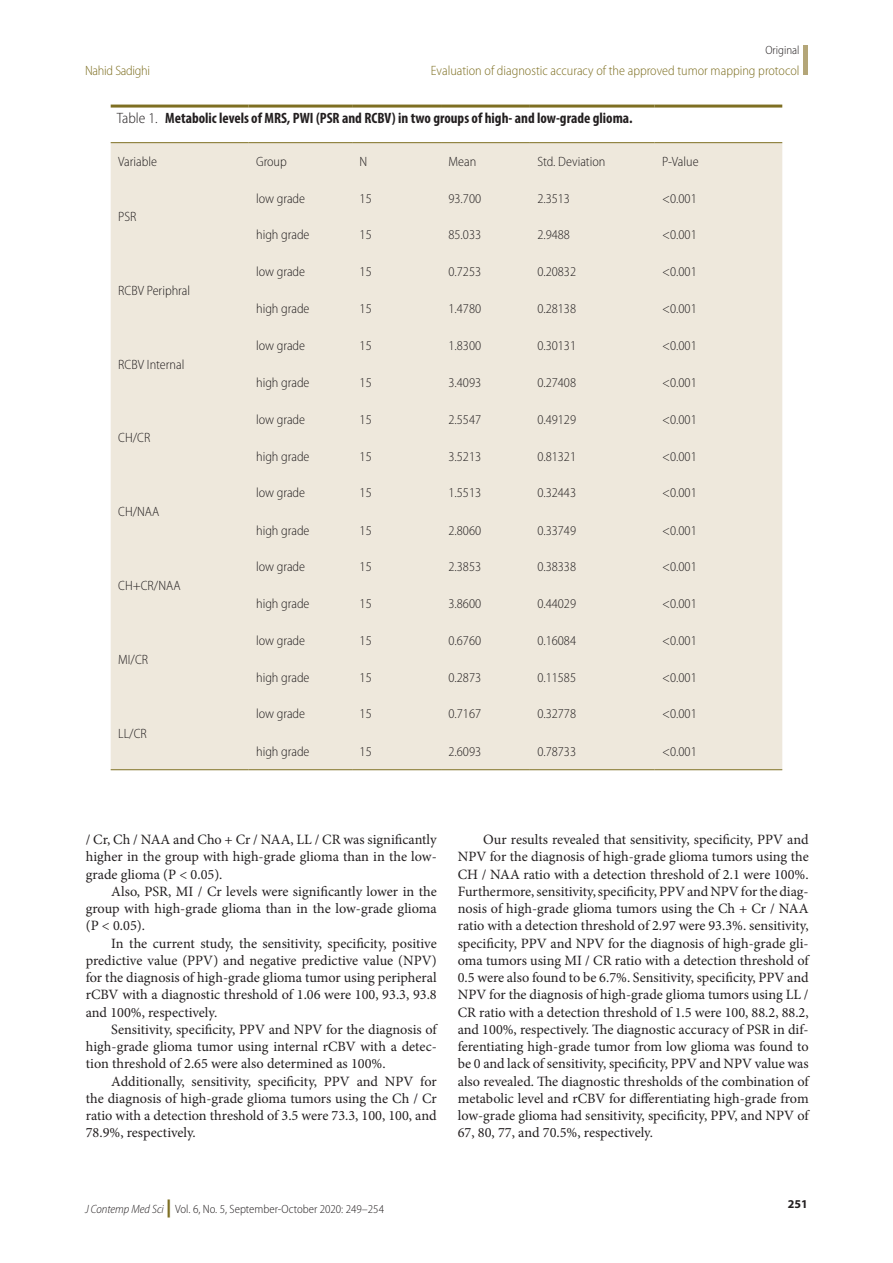
<style>
.page{position:relative;width:893px;height:1263px;background:#fff}
.page>*{position:absolute;margin:0;border:0;box-sizing:border-box;transform-origin:0 0}
.TT{font:700 condensed 15px "Myriad Pro";color:#231f20}
.Para{font:14.25px/17.2px "Minion Pro";color:#231f20;text-align:justify}
.TB{font:300 semi-condensed 13.5px "Myriad Pro";color:#231f20}
.t1{font:300 semi-condensed 13.5px "Myriad Pro";color:#7e6f22}
.t2{font:300 semi-condensed 13.5px "Myriad Pro";letter-spacing:-.02em;color:#7e6f22}
.t3{font:300 semi-condensed 12px "Myriad Pro";color:#231f20}
.t4{font:700 12px "Myriad Pro";color:#231f20}
.s1{font-weight:300;font-stretch:semi-condensed}
.s2{font-style:italic}
.s3{font-weight:900;font-stretch:normal;font-size:18px;color:#7e6f22}
</style>
<div class="page">
<div style="left:803px;top:45px;width:5px;height:30px;background:#b4a678"></div>
<div style="left:111px;top:143px;width:671px;height:626px;background:#eee8dc"></div>
<hr style="left:111px;top:105px;width:138px;height:3px;background:#7e6f22">
<hr style="left:249px;top:105px;width:103px;height:3px;background:#7e6f22">
<hr style="left:352px;top:105px;width:89px;height:3px;background:#7e6f22">
<hr style="left:441px;top:105px;width:89px;height:3px;background:#7e6f22">
<hr style="left:530px;top:105px;width:125px;height:3px;background:#7e6f22">
<hr style="left:655px;top:105px;width:127px;height:3px;background:#7e6f22">
<hr style="left:111px;top:142px;width:138px;height:1px;background:#7e6f22">
<hr style="left:249px;top:142px;width:103px;height:1px;background:#7e6f22">
<hr style="left:352px;top:142px;width:89px;height:1px;background:#7e6f22">
<hr style="left:441px;top:142px;width:89px;height:1px;background:#7e6f22">
<hr style="left:530px;top:142px;width:125px;height:1px;background:#7e6f22">
<hr style="left:655px;top:142px;width:127px;height:1px;background:#7e6f22">
<hr style="left:249px;top:769px;width:103px;height:1px;background:#7e6f22">
<hr style="left:352px;top:769px;width:89px;height:1px;background:#7e6f22">
<hr style="left:441px;top:769px;width:89px;height:1px;background:#7e6f22">
<hr style="left:530px;top:769px;width:125px;height:1px;background:#7e6f22">
<hr style="left:111px;top:769px;width:138px;height:1px;background:#7e6f22">
<hr style="left:655px;top:769px;width:127px;height:1px;background:#7e6f22">
<p class="t3" style="left:765px;top:43px;width:36px">Original</p>
<p class="t2" style="left:85px;top:62px;width:67px">Nahid Sadighi</p>
<p class="t1" style="left:431px;top:62px;width:370px">Evaluation of diagnostic accuracy of the approved tumor mapping protocol</p>
<p class="TT" style="left:117px;top:109px;width:517px"><span class="s1">Table 1.</span> Metabolic levels of MRS, PWI (PSR and RCBV) in two groups of high- and low-grade glioma.</p>
<p class="TB" style="left:118px;top:154px;width:40px">Variable</p>
<p class="TB" style="left:256px;top:154px;width:32px">Group</p>
<p class="TB" style="left:360px;top:154px;width:9px">N</p>
<p class="TB" style="left:448px;top:154px;width:29px">Mean</p>
<p class="TB" style="left:537px;top:154px;width:69px">Std. Deviation</p>
<p class="TB" style="left:662px;top:154px;width:38px">P-Value</p>
<p class="TB" style="left:118px;top:209px;width:20px">PSR</p>
<p class="TB" style="left:118px;top:283px;width:74px">RCBV Periphral</p>
<p class="TB" style="left:118px;top:357px;width:68px">RCBV Internal</p>
<p class="TB" style="left:118px;top:430px;width:34px">CH/CR</p>
<p class="TB" style="left:118px;top:504px;width:43px">CH/NAA</p>
<p class="TB" style="left:118px;top:578px;width:64px">CH+CR/NAA</p>
<p class="TB" style="left:118px;top:651px;width:31px">MI/CR</p>
<p class="TB" style="left:118px;top:725px;width:30px">LL/CR</p>
<p class="TB" style="left:256px;top:190px;width:51px">low grade</p>
<p class="TB" style="left:360px;top:190px;width:14px">15</p>
<p class="TB" style="left:448px;top:190px;width:34px">93.700</p>
<p class="TB" style="left:537px;top:190px;width:34px">2.3513</p>
<p class="TB" style="left:662px;top:190px;width:36px">&lt;0.001</p>
<p class="TB" style="left:256px;top:227px;width:55px">high grade</p>
<p class="TB" style="left:360px;top:227px;width:14px">15</p>
<p class="TB" style="left:448px;top:227px;width:34px">85.033</p>
<p class="TB" style="left:537px;top:227px;width:34px">2.9488</p>
<p class="TB" style="left:662px;top:227px;width:36px">&lt;0.001</p>
<p class="TB" style="left:256px;top:263px;width:51px">low grade</p>
<p class="TB" style="left:360px;top:263px;width:14px">15</p>
<p class="TB" style="left:448px;top:263px;width:34px">0.7253</p>
<p class="TB" style="left:537px;top:263px;width:40px">0.20832</p>
<p class="TB" style="left:662px;top:263px;width:36px">&lt;0.001</p>
<p class="TB" style="left:256px;top:301px;width:55px">high grade</p>
<p class="TB" style="left:360px;top:301px;width:14px">15</p>
<p class="TB" style="left:448px;top:301px;width:34px">1.4780</p>
<p class="TB" style="left:537px;top:301px;width:40px">0.28138</p>
<p class="TB" style="left:662px;top:301px;width:36px">&lt;0.001</p>
<p class="TB" style="left:256px;top:337px;width:51px">low grade</p>
<p class="TB" style="left:360px;top:337px;width:14px">15</p>
<p class="TB" style="left:448px;top:337px;width:34px">1.8300</p>
<p class="TB" style="left:537px;top:337px;width:40px">0.30131</p>
<p class="TB" style="left:662px;top:337px;width:36px">&lt;0.001</p>
<p class="TB" style="left:256px;top:374px;width:55px">high grade</p>
<p class="TB" style="left:360px;top:374px;width:14px">15</p>
<p class="TB" style="left:448px;top:374px;width:34px">3.4093</p>
<p class="TB" style="left:537px;top:374px;width:40px">0.27408</p>
<p class="TB" style="left:662px;top:374px;width:36px">&lt;0.001</p>
<p class="TB" style="left:256px;top:411px;width:51px">low grade</p>
<p class="TB" style="left:360px;top:411px;width:14px">15</p>
<p class="TB" style="left:448px;top:411px;width:34px">2.5547</p>
<p class="TB" style="left:537px;top:411px;width:40px">0.49129</p>
<p class="TB" style="left:662px;top:411px;width:36px">&lt;0.001</p>
<p class="TB" style="left:256px;top:448px;width:55px">high grade</p>
<p class="TB" style="left:360px;top:448px;width:14px">15</p>
<p class="TB" style="left:448px;top:448px;width:34px">3.5213</p>
<p class="TB" style="left:537px;top:448px;width:40px">0.81321</p>
<p class="TB" style="left:662px;top:448px;width:36px">&lt;0.001</p>
<p class="TB" style="left:256px;top:485px;width:51px">low grade</p>
<p class="TB" style="left:360px;top:485px;width:14px">15</p>
<p class="TB" style="left:448px;top:485px;width:34px">1.5513</p>
<p class="TB" style="left:537px;top:485px;width:40px">0.32443</p>
<p class="TB" style="left:662px;top:485px;width:36px">&lt;0.001</p>
<p class="TB" style="left:256px;top:522px;width:55px">high grade</p>
<p class="TB" style="left:360px;top:522px;width:14px">15</p>
<p class="TB" style="left:448px;top:522px;width:34px">2.8060</p>
<p class="TB" style="left:537px;top:522px;width:40px">0.33749</p>
<p class="TB" style="left:662px;top:522px;width:36px">&lt;0.001</p>
<p class="TB" style="left:256px;top:559px;width:51px">low grade</p>
<p class="TB" style="left:360px;top:559px;width:14px">15</p>
<p class="TB" style="left:448px;top:559px;width:34px">2.3853</p>
<p class="TB" style="left:537px;top:559px;width:40px">0.38338</p>
<p class="TB" style="left:662px;top:559px;width:36px">&lt;0.001</p>
<p class="TB" style="left:256px;top:595px;width:55px">high grade</p>
<p class="TB" style="left:360px;top:595px;width:14px">15</p>
<p class="TB" style="left:448px;top:595px;width:34px">3.8600</p>
<p class="TB" style="left:537px;top:595px;width:40px">0.44029</p>
<p class="TB" style="left:662px;top:595px;width:36px">&lt;0.001</p>
<p class="TB" style="left:256px;top:633px;width:51px">low grade</p>
<p class="TB" style="left:360px;top:633px;width:14px">15</p>
<p class="TB" style="left:448px;top:633px;width:34px">0.6760</p>
<p class="TB" style="left:537px;top:633px;width:40px">0.16084</p>
<p class="TB" style="left:662px;top:633px;width:36px">&lt;0.001</p>
<p class="TB" style="left:256px;top:669px;width:55px">high grade</p>
<p class="TB" style="left:360px;top:669px;width:14px">15</p>
<p class="TB" style="left:448px;top:669px;width:34px">0.2873</p>
<p class="TB" style="left:537px;top:669px;width:40px">0.11585</p>
<p class="TB" style="left:662px;top:669px;width:36px">&lt;0.001</p>
<p class="TB" style="left:256px;top:706px;width:51px">low grade</p>
<p class="TB" style="left:360px;top:706px;width:14px">15</p>
<p class="TB" style="left:448px;top:706px;width:34px">0.7167</p>
<p class="TB" style="left:537px;top:706px;width:40px">0.32778</p>
<p class="TB" style="left:662px;top:706px;width:36px">&lt;0.001</p>
<p class="TB" style="left:256px;top:743px;width:55px">high grade</p>
<p class="TB" style="left:360px;top:743px;width:14px">15</p>
<p class="TB" style="left:448px;top:743px;width:34px">2.6093</p>
<p class="TB" style="left:537px;top:743px;width:40px">0.78733</p>
<p class="TB" style="left:662px;top:743px;width:36px">&lt;0.001</p>
<p class="Para" style="left:86px;top:831px;width:352px">/ Cr, Ch / NAA and Cho + Cr / NAA, LL / CR was significantly higher in the group with high-grade glioma than in the low&shy;grade glioma (P &lt; 0.05).</p>
<p class="Para" style="left:86px;top:883px;width:352px;text-indent:26px">Also, PSR, MI / Cr levels were significantly lower in the group with high-grade glioma than in the low-grade glioma (P &lt; 0.05).</p>
<p class="Para" style="left:86px;top:934px;width:352px;text-indent:26px">In the current study, the sensitivity, specificity, positive predictive value (PPV) and negative predictive value (NPV) for the diagnosis of high-grade glioma tumor using peripheral rCBV with a diagnostic threshold of 1.06 were 100, 93.3, 93.8 and 100%, respectively.</p>
<p class="Para" style="left:86px;top:1021px;width:352px;text-indent:26px">Sensitivity, specificity, PPV and NPV for the diagnosis of high-grade glioma tumor using internal rCBV with a detec&shy;tion threshold of 2.65 were also determined as 100%.</p>
<p class="Para" style="left:86px;top:1072px;width:352px;text-indent:26px">Additionally, sensitivity, specificity, PPV and NPV for the diagnosis of high-grade glioma tumors using the Ch / Cr ratio with a detection threshold of 3.5 were 73.3, 100, 100, and 78.9%, respectively.</p>
<p class="Para" style="left:458px;top:831px;width:352px;text-indent:26px">Our results revealed that sensitivity, specificity, PPV and NPV for the diagnosis of high-grade glioma tumors using the CH / NAA ratio with a detection threshold of 2.1 were 100%.<br>Furthermore, sensitivity, specificity, PPV and NPV for the diag&shy;nosis of high-grade glioma tumors using the Ch + Cr / NAA ratio with a detection threshold of 2.97 were 93.3%. sensitivity, specificity, PPV and NPV for the diagnosis of high-grade gli&shy;oma tumors using MI / CR ratio with a detection threshold of 0.5 were also found to be 6.7%. Sensitivity, specificity, PPV and NPV for the diagnosis of high-grade glioma tumors using LL / CR ratio with a detection threshold of 1.5 were 100, 88.2, 88.2, and 100%, respectively. The diagnostic accuracy of PSR in dif&shy;ferentiating high-grade tumor from low glioma was found to be 0 and lack of sensitivity, specificity, PPV and NPV value was also revealed. The diagnostic thresholds of the combination of metabolic level and rCBV for differentiating high-grade from low-grade glioma had sensitivity, specificity, PPV, and NPV of 67, 80, 77, and 70.5%, respectively.</p>
<p class="t3" style="left:85px;top:1202px;width:301px"><span class="s2">J Contemp Med Sci</span> <span class="s3">|</span> Vol. 6, No. 5, September-October 2020: 249–254</p>
<p class="t4" style="left:788px;top:1196px;width:21px">251</p>
</div>
